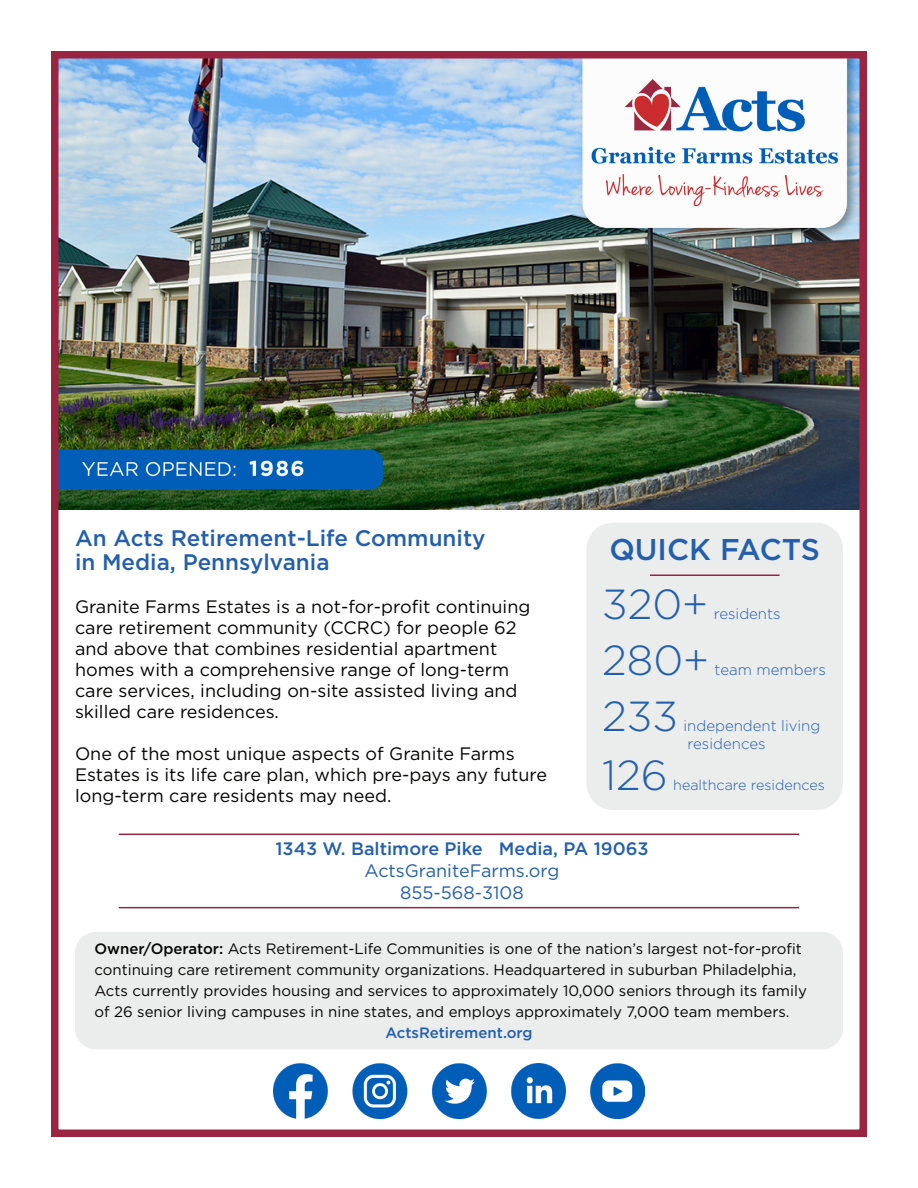
<style>
.page{position:relative;width:918px;height:1188px;background:#fff}
.page>*{position:absolute;margin:0;border:0;box-sizing:border-box;transform-origin:0 0}
.t1{font:300 42px "Gotham";color:#235fad}
.t2{font:500 30px "Gotham";color:#235fad}
.t3{font:500 22.5px/24px "Gotham";color:#235fad}
.t4{font:18px/21px "Gotham";color:#040503}
.t5{font:500 18px/21.6px "Gotham";color:#235fad;text-align:center}
.t6{font:18px "Gotham";color:#235fad}
.t7{font:15px/21px "Gotham";color:#040503}
.t8{font:300 15px "Gotham";color:#235fad}
.t9{font:500 15px "Gotham";color:#235fad}
.t10{font:300 14.25px "Gotham";color:#235fad}
.s1{font-weight:400}
.s2{font-weight:500}
</style>
<div class="page">
<img style="left:60px;top:60px;width:798px;height:450px">
<img style="left:273px;top:1064px;width:372px;height:55px">
<div style="left:51px;top:51px;width:816px;height:1086px;border:8px solid #9b2442"></div>
<div style="left:586px;top:523px;width:257px;height:287px;background:#ebecec;border-radius:26px"></div>
<hr style="left:650px;top:574px;width:130px;height:2px;background:#9b2442">
<hr style="left:119px;top:834px;width:680px;height:1px;background:#9b2442">
<hr style="left:119px;top:907px;width:680px;height:1px;background:#9b2442">
<div style="left:75px;top:932px;width:768px;height:117px;background:#ebecec;border-radius:21px"></div>
<p class="t3" style="left:75px;top:526px;width:412px">An Acts Retirement-Life Community in Media, Pennsylvania</p>
<p class="t4" style="left:75px;top:596px;width:457px">Granite Farms Estates is a not-for-profit continuing care retirement community (CCRC) for people 62 and above that combines residential apartment homes with a comprehensive range of long-term care services, including on-site assisted living and skilled care residences.</p>
<p class="t4" style="left:75px;top:743px;width:474px">One of the most unique aspects of Granite Farms<br>Estates is its life care plan, which pre-pays any future long-term care residents may need.</p>
<p class="t2" style="left:609px;top:530px;width:212px">QUICK FACTS</p>
<p class="t1" style="left:602px;top:578px;width:108px">320+</p>
<p class="t8" style="left:714px;top:605px;width:68px">residents</p>
<p class="t1" style="left:602px;top:634px;width:109px">280+</p>
<p class="t8" style="left:715px;top:660px;width:113px">team members</p>
<p class="t1" style="left:602px;top:689px;width:78px">233</p>
<p class="t8" style="left:684px;top:716px;width:138px">independent living</p>
<p class="t8" style="left:688px;top:734px;width:79px">residences</p>
<p class="t1" style="left:602px;top:749px;width:67px">126</p>
<p class="t10" style="left:673px;top:776px;width:153px">healthcare residences</p>
<p class="t5" style="left:276px;top:838px;width:374px">1343 W. Baltimore Pike Media, PA 19063<br><span class="s1">ActsGraniteFarms.org</span></p>
<p class="t6" style="left:400px;top:881px;width:125px">855-568-3108</p>
<p class="t7" style="left:94px;top:938px;width:714px"><span class="s2">Owner/Operator:</span> Acts Retirement-Life Communities is one of the nation’s largest not-for-profit continuing care retirement community organizations. Headquartered in suburban Philadelphia, Acts currently provides housing and services to approximately 10,000 seniors through its family of 26 senior living campuses in nine states, and employs approximately 7,000 team members.</p>
<p class="t9" style="left:385px;top:1023px;width:149px">ActsRetirement.org</p>
</div>
